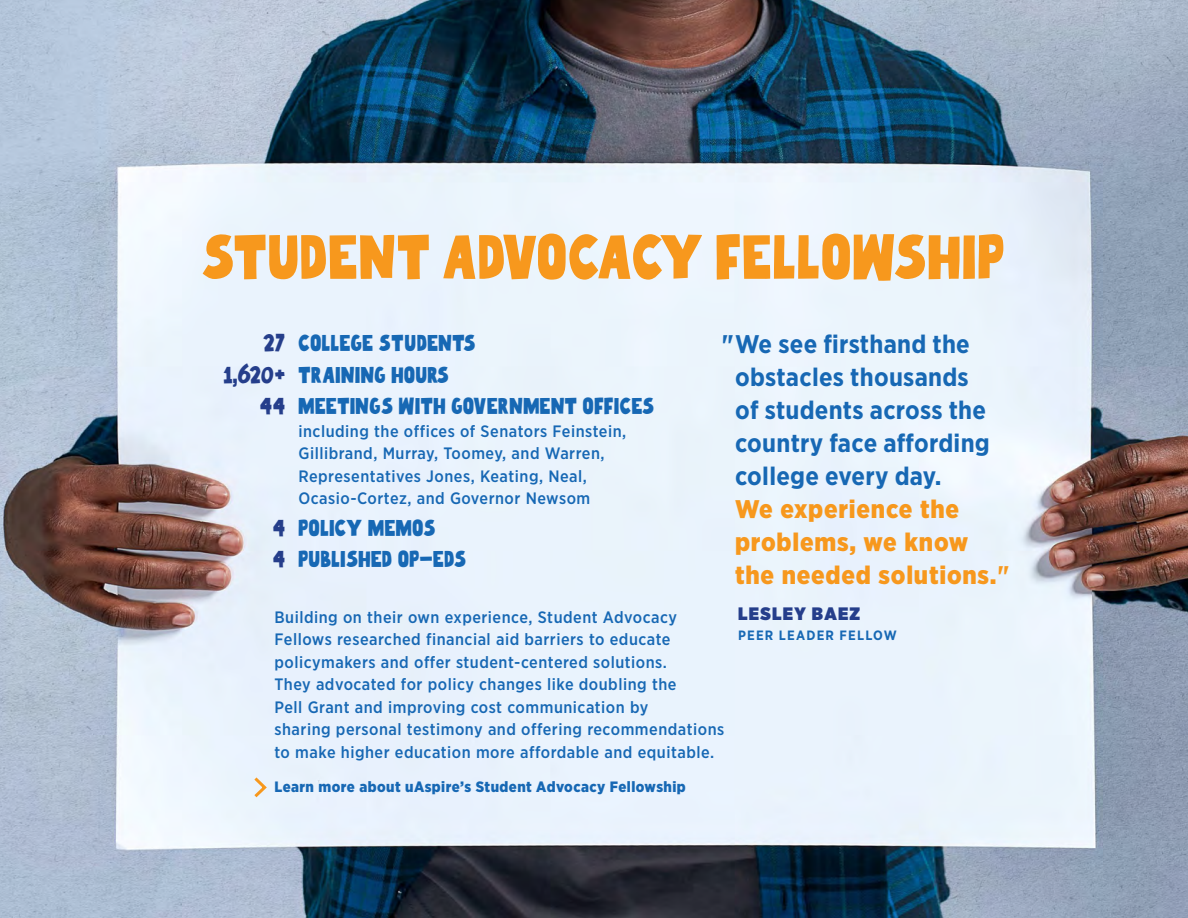
<style>
.page{position:relative;width:1188px;height:918px;background:#fff}
.page>*{position:absolute;margin:0;border:0;box-sizing:border-box;transform-origin:0 0}
.t1{font:90px "Beautiful Freak";letter-spacing:.02em;color:#f7981d}
.t2{font:33px "Beautiful Freak";letter-spacing:.02em;color:#1768b4}
.t3{font:700 25.5px/33px "Gotham Narrow";letter-spacing:.01em;color:#1768b4}
.t4{font:900 18px "Gotham Narrow";letter-spacing:.07em;color:#253e8b}
.t5{font:500 16.5px/22.5px "Gotham Narrow";letter-spacing:.03em;color:#1768b4}
.t6{font:900 15px "Gotham Narrow";letter-spacing:.03em;color:#1768b4}
.t7{font:700 13.5px "Gotham Narrow";letter-spacing:.09em;color:#1768b4}
.s1{color:#253e8b}
.s2{font-weight:900;color:#f7981d}
.s3{color:#f7981d}
</style>
<div class="page">
<img style="left:0;top:0;width:1188px;height:918px">
<svg style="left:252px;top:775px;width:17px;height:24px"></svg>
<p class="t1" style="left:202px;top:221px;width:804px">STUDENT ADVOCACY FELLOWSHIP</p>
<p class="t2" style="left:263px;top:330px;width:214px"><span class="s1">27</span> College Students</p>
<p class="t2" style="left:223px;top:361px;width:227px"><span class="s1">1,620+</span> Training Hours</p>
<p class="t2" style="left:260px;top:393px;width:395px"><span class="s1">44</span> Meetings with Government Offices</p>
<p class="t5" style="left:298px;top:419px;width:329px">including the offices of Senators Feinstein, Gillibrand, Murray, Toomey, and Warren, Representatives Jones, Keating, Neal, Ocasio-Cortez, and Governor Newsom</p>
<p class="t2" style="left:273px;top:514px;width:164px"><span class="s1">4</span> Policy Memos</p>
<p class="t2" style="left:273px;top:546px;width:194px"><span class="s1">4</span> Published Op-eds</p>
<p class="t3" style="left:735px;top:327px;width:276px;text-indent:-13px">"We see firsthand the obstacles thousands<br>of students across the country face affording college every day.<br><span class="s2">We experience the problems, we know the needed solutions.</span><span class="s3">"</span></p>
<p class="t4" style="left:738px;top:601px;width:124px">LESLEY BAEZ</p>
<p class="t7" style="left:738px;top:626px;width:160px">PEER LEADER FELLOW</p>
<p class="t5" style="left:274px;top:605px;width:451px">Building on their own experience, Student Advocacy Fellows researched financial aid barriers to educate policymakers and offer student-centered solutions.<br>They advocated for policy changes like doubling the<br>Pell Grant and improving cost communication by<br>sharing personal testimony and offering recommendations to make higher education more affordable and equitable.</p>
<p class="t6" style="left:274px;top:777px;width:413px">Learn more about uAspire’s Student Advocacy Fellowship</p>
</div>
